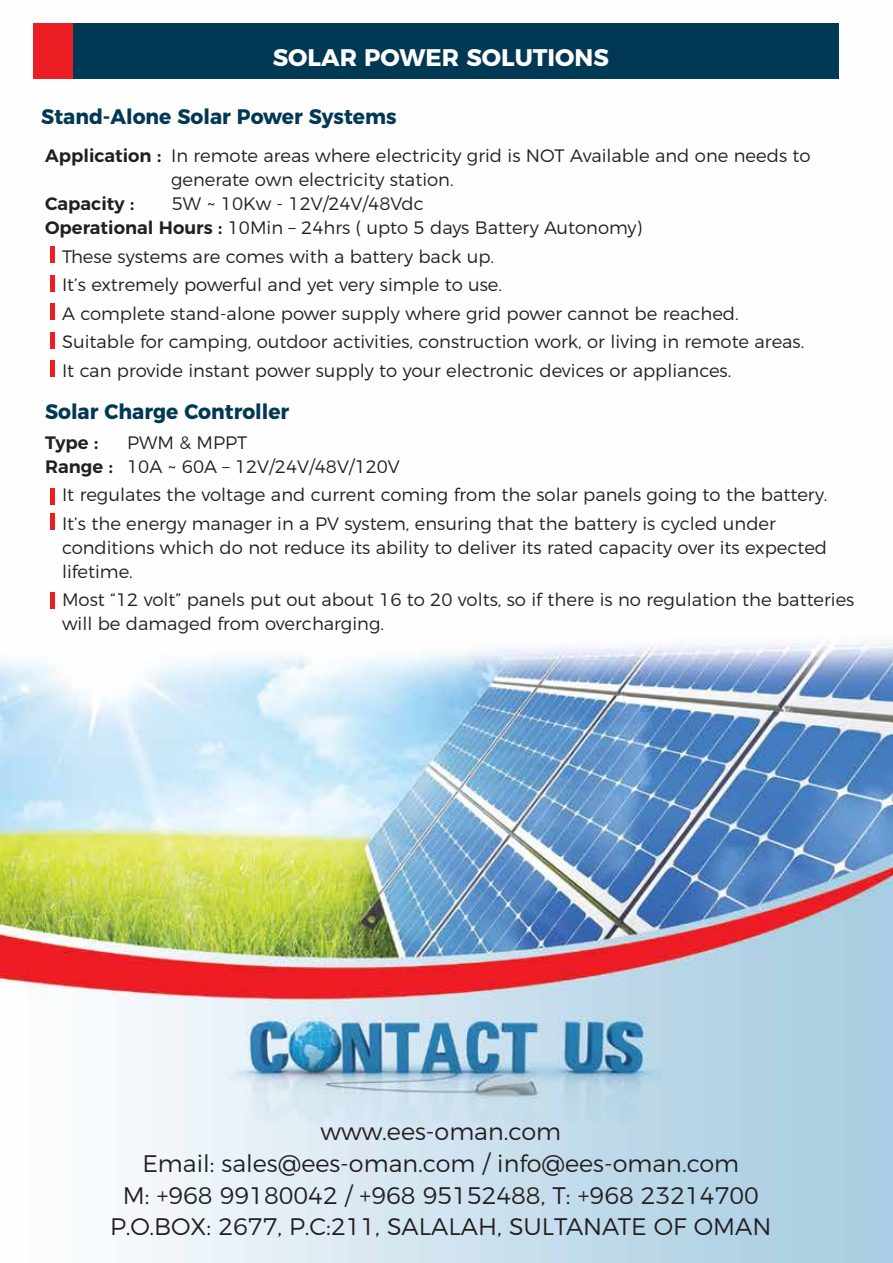
<style>
.page{position:relative;width:893px;height:1263px;background:#fff}
.page>*{position:absolute;margin:0;border:0;box-sizing:border-box;transform-origin:0 0}
.t1{font:700 24px "Montserrat";color:#fff}
.t2{font:300 23.85px/31.8px "Montserrat";color:#231f20;text-align:center}
.t3{font:700 21px "Montserrat";color:#013853;scale:.96 1}
.t4{font:300 18px/24px "Montserrat";color:#231f20}
.t5{font:600 18px "Montserrat";color:#231f20}
.s1{font-weight:600}
</style>
<div class="page">
<img style="left:0;top:504px;width:893px;height:759px">
<div style="left:50px;top:246px;width:5px;height:17px;background:#ed1d24"></div>
<div style="left:50px;top:275px;width:5px;height:17px;background:#ed1d24"></div>
<div style="left:50px;top:303px;width:5px;height:17px;background:#ed1d24"></div>
<div style="left:50px;top:332px;width:5px;height:17px;background:#ed1d24"></div>
<div style="left:50px;top:360px;width:5px;height:17px;background:#ed1d24"></div>
<div style="left:50px;top:488px;width:5px;height:16px;background:#ed1d24"></div>
<div style="left:50px;top:513px;width:5px;height:17px;background:#ed1d24"></div>
<div style="left:50px;top:592px;width:5px;height:17px;background:#ed1d24"></div>
<div style="left:33px;top:23px;width:806px;height:56px;background:#013853"></div>
<div style="left:33px;top:23px;width:40px;height:56px;background:#ed1d24"></div>
<h1 class="t1" style="left:273px;top:37px;width:338px">SOLAR POWER SOLUTIONS</h1>
<p class="t3" style="left:41px;top:99px;width:371px">Stand-Alone Solar Power Systems</p>
<p class="t4" style="left:171px;top:142px;width:641px;text-indent:-126px"><span class="s1">Application :</span> In remote areas where electricity grid is NOT Available and one needs to generate own electricity station.</p>
<p class="t5" style="left:45px;top:189px;width:91px">Capacity :</p>
<p class="t4" style="left:45px;top:190px;width:599px;text-indent:127px">5W ~ 10Kw - 12V/24V/48Vdc<br><span class="s1">Operational Hours :</span> 10Min – 24hrs ( upto 5 days Battery Autonomy)</p>
<p class="t4" style="left:62px;top:240px;width:744px;line-height:28.5px">These systems are comes with a battery back up.<br>It’s extremely powerful and yet very simple to use.<br>A complete stand-alone power supply where grid power cannot be reached.<br>Suitable for camping, outdoor activities, construction work, or living in remote areas.<br>It can provide instant power supply to your electronic devices or appliances.</p>
<p class="t3" style="left:45px;top:394px;width:256px">Solar Charge Controller</p>
<p class="t4" style="left:45px;top:429px;width:356px;text-indent:82px">PWM &amp; MPPT<br><span class="s1">Range :</span> 10A ~ 60A – 12V/24V/48V/120V</p>
<p class="t4" style="left:62px;top:479px;width:767px;line-height:28.5px">It regulates the voltage and current coming from the solar panels going to the battery.<br>It’s the energy manager in a PV system, ensuring that the battery is cycled under</p>
<p class="t4" style="left:62px;top:534px;width:767px">conditions which do not reduce its ability to deliver its rated capacity over its expected lifetime.</p>
<p class="t4" style="left:62px;top:586px;width:794px">Most “12 volt” panels put out about 16 to 20 volts, so if there is no regulation the batteries will be damaged from overcharging.</p>
<p class="t5" style="left:45px;top:427px;width:55px">Type :</p>
<h2 class="t2" style="left:110px;top:1113px;width:663px">www.ees-oman.com<br>Email: sales@ees-oman.com / info@ees-oman.com<br>M: +968 99180042 / +968 95152488, T: +968 23214700<br>P.O.BOX: 2677, P.C:211, SALALAH, SULTANATE OF OMAN</h2>
</div>
